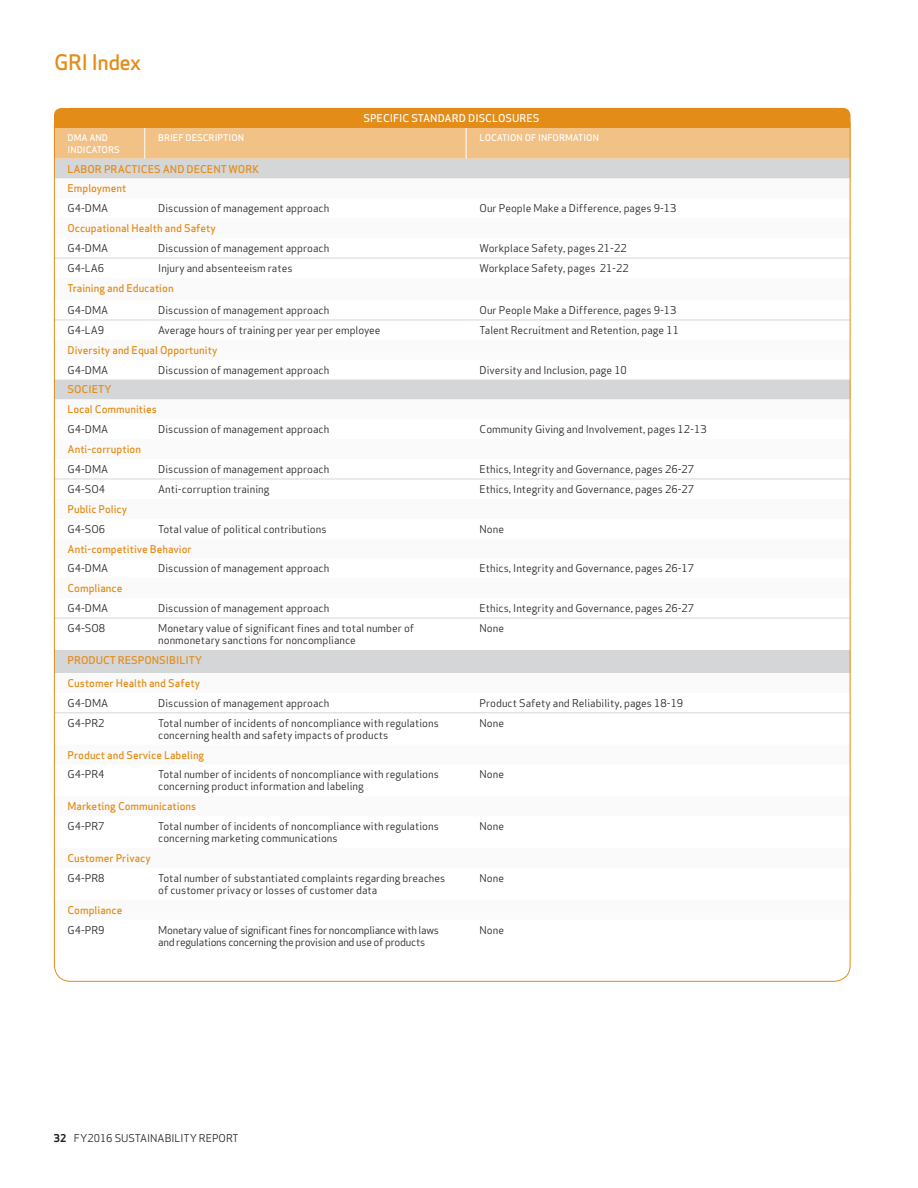
<style>
.page{position:relative;width:918px;height:1188px;background:#fff}
.page>*{position:absolute;margin:0;border:0;box-sizing:border-box;transform-origin:0 0}
.t1{font:500 21px "Apex Sans";letter-spacing:-.025em;color:#e38c18}
.t2{font:10.5px/12px "Apex Sans";color:#231f20}
.t3{font:500 10.5px "Apex Sans";color:#e38c18}
.t4{font:10.5px/12px "Apex Sans";letter-spacing:-.025em;color:#231f20}
.t5{font:500 10.5px "Apex Sans";color:#fff}
.t6{font:500 9px/12px "Apex Sans";color:#fff}
.s1{font-weight:700}
</style>
<div class="page">
<div style="left:56px;top:159px;width:793px;height:20px;background:#d5d6d8"></div>
<svg style="left:56px;top:257px;width:793px;height:456px"></svg>
<hr style="left:54px;top:258px;width:91px;height:1px;background:#d5d6d8">
<hr style="left:145px;top:258px;width:321px;height:1px;background:#d5d6d8">
<hr style="left:466px;top:258px;width:384px;height:1px;background:#d5d6d8">
<hr style="left:54px;top:320px;width:91px;height:1px;background:#d5d6d8">
<hr style="left:145px;top:320px;width:321px;height:1px;background:#d5d6d8">
<hr style="left:466px;top:320px;width:384px;height:1px;background:#d5d6d8">
<hr style="left:54px;top:479px;width:91px;height:1px;background:#d5d6d8">
<hr style="left:145px;top:479px;width:321px;height:1px;background:#d5d6d8">
<hr style="left:466px;top:479px;width:384px;height:1px;background:#d5d6d8">
<hr style="left:54px;top:618px;width:91px;height:1px;background:#d5d6d8">
<hr style="left:145px;top:618px;width:321px;height:1px;background:#d5d6d8">
<hr style="left:466px;top:618px;width:384px;height:1px;background:#d5d6d8">
<hr style="left:54px;top:713px;width:91px;height:1px;background:#d5d6d8">
<hr style="left:145px;top:713px;width:321px;height:1px;background:#d5d6d8">
<hr style="left:466px;top:713px;width:384px;height:1px;background:#d5d6d8">
<svg style="left:54px;top:108px;width:796px;height:51px;background:#ecac5b"></svg>
<p class="t1" style="left:54px;top:44px;width:88px">GRI Index</p>
<p class="t5" style="left:363px;top:109px;width:178px">SPECIFIC STANDARD DISCLOSURES</p>
<p class="t6" style="left:68px;top:130px;width:54px">DMA AND<br>INDICATORS</p>
<p class="t6" style="left:158px;top:130px;width:87px">BRIEF DESCRIPTION</p>
<p class="t6" style="left:480px;top:130px;width:121px">LOCATION OF INFORMATION</p>
<p class="t3" style="left:68px;top:159px;width:193px">LABOR PRACTICES AND DECENT WORK</p>
<p class="t3" style="left:68px;top:179px;width:60px">Employment</p>
<p class="t2" style="left:68px;top:202px;width:42px">G4-DMA</p>
<p class="t2" style="left:158px;top:202px;width:173px">Discussion of management approach</p>
<p class="t2" style="left:480px;top:202px;width:198px">Our People Make a Difference, pages 9-13</p>
<p class="t3" style="left:68px;top:219px;width:150px">Occupational Health and Safety</p>
<p class="t2" style="left:68px;top:241px;width:42px">G4-DMA</p>
<p class="t2" style="left:158px;top:241px;width:173px">Discussion of management approach</p>
<p class="t2" style="left:480px;top:241px;width:149px">Workplace Safety, pages 21-22</p>
<p class="t2" style="left:68px;top:261px;width:38px">G4-LA6</p>
<p class="t2" style="left:158px;top:261px;width:136px">Injury and absenteeism rates</p>
<p class="t2" style="left:480px;top:261px;width:151px">Workplace Safety, pages 21-22</p>
<p class="t3" style="left:68px;top:279px;width:108px">Training and Education</p>
<p class="t2" style="left:68px;top:303px;width:42px">G4-DMA</p>
<p class="t2" style="left:158px;top:303px;width:173px">Discussion of management approach</p>
<p class="t2" style="left:480px;top:303px;width:198px">Our People Make a Difference, pages 9-13</p>
<p class="t2" style="left:68px;top:323px;width:38px">G4-LA9</p>
<p class="t2" style="left:158px;top:323px;width:224px">Average hours of training per year per employee</p>
<p class="t2" style="left:480px;top:323px;width:201px">Talent Recruitment and Retention, page 11</p>
<p class="t3" style="left:68px;top:341px;width:152px">Diversity and Equal Opportunity</p>
<p class="t2" style="left:68px;top:363px;width:42px">G4-DMA</p>
<p class="t2" style="left:158px;top:363px;width:173px">Discussion of management approach</p>
<p class="t2" style="left:480px;top:363px;width:149px">Diversity and Inclusion, page 10</p>
<p class="t3" style="left:68px;top:380px;width:46px">SOCIETY</p>
<p class="t3" style="left:68px;top:400px;width:91px">Local Communities</p>
<p class="t2" style="left:68px;top:422px;width:42px">G4-DMA</p>
<p class="t2" style="left:158px;top:422px;width:173px">Discussion of management approach</p>
<p class="t2" style="left:480px;top:422px;width:229px">Community Giving and Involvement, pages 12-13</p>
<p class="t3" style="left:68px;top:440px;width:75px">Anti-corruption</p>
<p class="t2" style="left:68px;top:462px;width:42px">G4-DMA</p>
<p class="t2" style="left:158px;top:462px;width:173px">Discussion of management approach</p>
<p class="t2" style="left:480px;top:462px;width:216px">Ethics, Integrity and Governance, pages 26-27</p>
<p class="t2" style="left:68px;top:482px;width:39px">G4-SO4</p>
<p class="t2" style="left:158px;top:482px;width:113px">Anti-corruption training</p>
<p class="t2" style="left:480px;top:482px;width:216px">Ethics, Integrity and Governance, pages 26-27</p>
<p class="t3" style="left:68px;top:500px;width:61px">Public Policy</p>
<p class="t2" style="left:68px;top:522px;width:39px">G4-SO6</p>
<p class="t2" style="left:158px;top:522px;width:170px">Total value of political contributions</p>
<p class="t2" style="left:480px;top:522px;width:26px">None</p>
<p class="t3" style="left:68px;top:539px;width:126px">Anti-competitive Behavior</p>
<p class="t2" style="left:68px;top:562px;width:42px">G4-DMA</p>
<p class="t2" style="left:158px;top:562px;width:173px">Discussion of management approach</p>
<p class="t2" style="left:480px;top:562px;width:216px">Ethics, Integrity and Governance, pages 26-17</p>
<p class="t3" style="left:68px;top:579px;width:56px">Compliance</p>
<p class="t2" style="left:68px;top:601px;width:42px">G4-DMA</p>
<p class="t2" style="left:158px;top:601px;width:173px">Discussion of management approach</p>
<p class="t2" style="left:480px;top:601px;width:216px">Ethics, Integrity and Governance, pages 26-27</p>
<p class="t2" style="left:68px;top:621px;width:39px">G4-SO8</p>
<p class="t2" style="left:158px;top:621px;width:257px">Monetary value of significant fines and total number of nonmonetary sanctions for noncompliance</p>
<p class="t2" style="left:480px;top:621px;width:26px">None</p>
<p class="t3" style="left:68px;top:651px;width:136px">PRODUCT RESPONSIBILITY</p>
<p class="t3" style="left:68px;top:674px;width:134px">Customer Health and Safety</p>
<p class="t2" style="left:68px;top:696px;width:42px">G4-DMA</p>
<p class="t2" style="left:158px;top:696px;width:173px">Discussion of management approach</p>
<p class="t2" style="left:480px;top:696px;width:205px">Product Safety and Reliability, pages 18-19</p>
<p class="t2" style="left:68px;top:716px;width:39px">G4-PR2</p>
<p class="t2" style="left:158px;top:716px;width:282px">Total number of incidents of noncompliance with regulations concerning health and safety impacts of products</p>
<p class="t2" style="left:480px;top:716px;width:26px">None</p>
<p class="t3" style="left:68px;top:745px;width:138px">Product and Service Labeling</p>
<p class="t2" style="left:68px;top:768px;width:39px">G4-PR4</p>
<p class="t2" style="left:158px;top:768px;width:282px">Total number of incidents of noncompliance with regulations concerning product information and labeling</p>
<p class="t2" style="left:480px;top:768px;width:26px">None</p>
<p class="t3" style="left:68px;top:797px;width:130px">Marketing Communications</p>
<p class="t2" style="left:68px;top:819px;width:39px">G4-PR7</p>
<p class="t2" style="left:158px;top:819px;width:282px">Total number of incidents of noncompliance with regulations concerning marketing communications</p>
<p class="t2" style="left:480px;top:819px;width:26px">None</p>
<p class="t3" style="left:68px;top:849px;width:85px">Customer Privacy</p>
<p class="t2" style="left:68px;top:871px;width:39px">G4-PR8</p>
<p class="t2" style="left:158px;top:871px;width:289px">Total number of substantiated complaints regarding breaches of customer privacy or losses of customer data</p>
<p class="t2" style="left:480px;top:871px;width:26px">None</p>
<p class="t3" style="left:68px;top:901px;width:56px">Compliance</p>
<p class="t2" style="left:68px;top:923px;width:39px">G4-PR9</p>
<p class="t4" style="left:158px;top:923px;width:282px">Monetary value of significant fines for noncompliance with laws and regulations concerning the provision and use of products</p>
<p class="t2" style="left:480px;top:923px;width:26px">None</p>
<p class="t2" style="left:54px;top:1131px;width:186px"><span class="s1">32</span> FY2016 SUSTAINABILITY REPORT</p>
</div>
